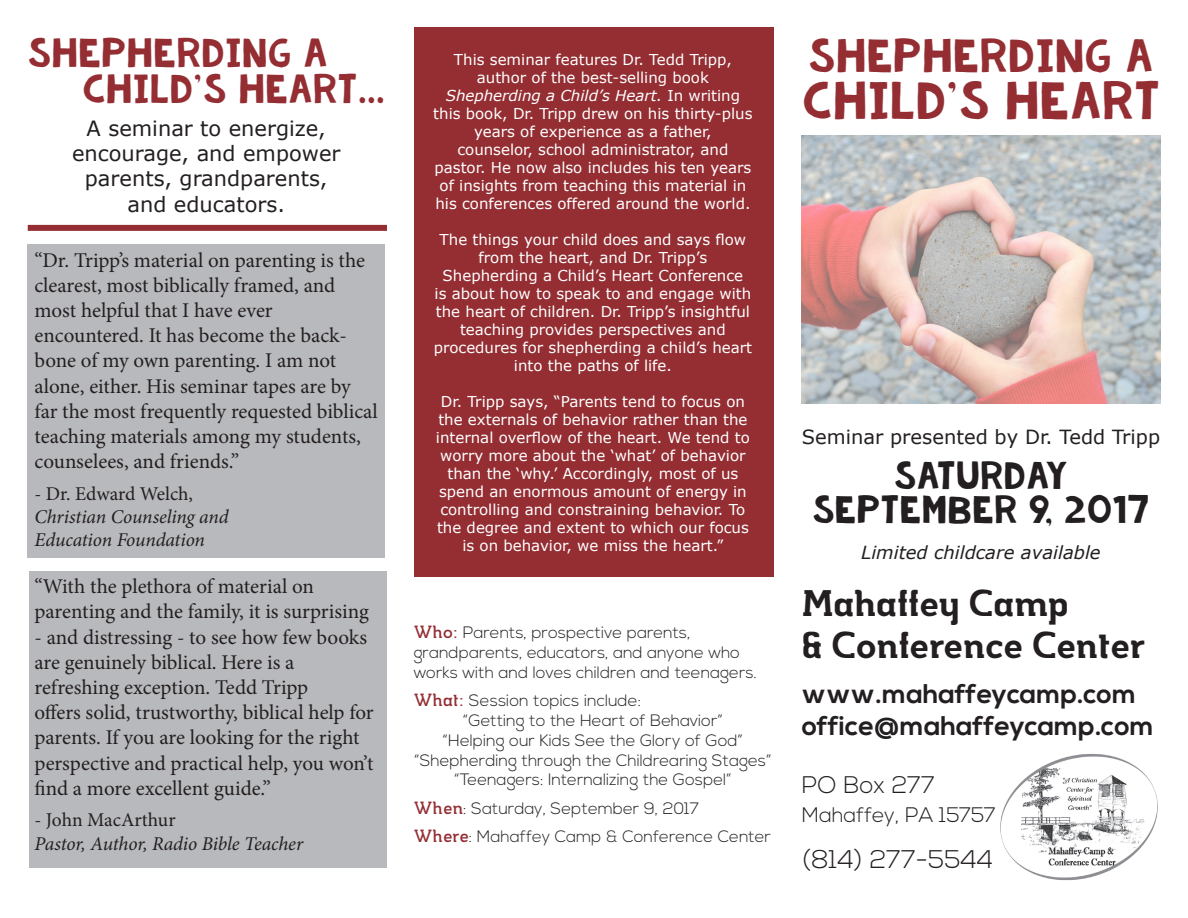
<style>
.page{position:relative;width:1188px;height:918px;background:#fff}
.page>*{position:absolute;margin:0;border:0;box-sizing:border-box;transform-origin:0 0}
.t1{font:39px "KG Summer Storm Rough";color:#942e33}
.t2{font:700 34.5px "Musket";color:#231f20}
.t3{font:34.5px "KG Summer Storm Rough";color:#942e33}
.t4{font:30px "KG Summer Storm Rough";color:#942e33}
.t5{font:28.5px "KG Summer Storm Rough";color:#231f20}
.t6{font:700 27px "Nexa";color:#231f20}
.t7{font:300 25.5px "Nexa";color:#231f20}
.t8{font:300 24px "Nexa";color:#231f20}
.t9{font:21px/25.2px "Minion Pro";letter-spacing:-.005em;color:#231f20}
.t10{font:21px "Verdana";color:#231f20}
.t11{font:300 21px "Nexa";color:#231f20}
.t12{font:italic 19.5px "Minion Pro";letter-spacing:-.01em;color:#231f20}
.t13{font:19.5px "Verdana";color:#231f20}
.t14{font:19.5px "Minion Pro";letter-spacing:-.005em;color:#231f20}
.t15{font:italic 18px "Verdana";color:#231f20}
.t16{font:300 16.5px/19.8px "Nexa";color:#231f20}
.t17{font:15px/18px "Verdana";color:#fff;text-align:center}
.s1{font-style:italic}
.s2{font-family:"Musket";font-weight:400;color:#942e33}
</style>
<div class="page">
<img style="left:801px;top:135px;width:360px;height:269px">
<img style="left:1000px;top:754px;width:158px;height:127px">
<div style="left:414px;top:27px;width:360px;height:550px;background:#942e33"></div>
<div style="left:28px;top:225px;width:359px;height:6px;background:#942e33"></div>
<div style="left:27px;top:244px;width:358px;height:313px;background:#b8b9bc"></div>
<div style="left:29px;top:571px;width:358px;height:296px;background:#b8b9bc"></div>
<p class="t4" style="left:28px;top:39px;width:301px">SHEPHERDING A</p>
<p class="t4" style="left:82px;top:75px;width:304px">CHILD’S HEART...</p>
<p class="t10" style="left:87px;top:114px;width:241px">A seminar to energize,</p>
<p class="t10" style="left:72px;top:139px;width:270px">encourage, and empower</p>
<p class="t10" style="left:85px;top:164px;width:244px">parents, grandparents,</p>
<p class="t10" style="left:128px;top:190px;width:159px">and educators.</p>
<p class="t9" style="left:34px;top:247px;width:332px">“Dr. Tripp’s material on parenting is the clearest, most biblically framed, and most helpful that I have ever</p>
<p class="t9" style="left:34px;top:323px;width:345px">encountered. It has become the back&shy;bone of my own parenting. I am not alone, either. His seminar tapes are by far the most frequently requested biblical teaching materials among my students, counselees, and friends.”</p>
<p class="t14" style="left:34px;top:480px;width:160px">- Dr. Edward Welch,</p>
<p class="t12" style="left:34px;top:504px;width:196px">Christian Counseling and</p>
<p class="t12" style="left:34px;top:527px;width:172px">Education Foundation</p>
<p class="t9" style="left:34px;top:574px;width:281px">“With the plethora of material on</p>
<p class="t9" style="left:34px;top:599px;width:336px">parenting and the family, it is surprising</p>
<p class="t9" style="left:34px;top:624px;width:334px">- and distressing - to see how few books are genuinely biblical. Here is a</p>
<p class="t9" style="left:34px;top:675px;width:275px">refreshing exception. Tedd Tripp</p>
<p class="t9" style="left:34px;top:700px;width:341px">offers solid, trustworthy, biblical help for parents. If you are looking for the right perspective and practical help, you won’t find a more excellent guide.”</p>
<p class="t14" style="left:34px;top:807px;width:143px">- John MacArthur</p>
<p class="t12" style="left:34px;top:830px;width:270px">Pastor, Author, Radio Bible Teacher</p>
<p class="t17" style="left:454px;top:51px;width:279px">This seminar features Dr. Tedd Tripp,</p>
<p class="t17" style="left:477px;top:69px;width:234px">author of the best-selling book</p>
<p class="t17" style="left:433px;top:87px;width:321px"><span class="s1">Shepherding a Child’s Heart.</span> In writing this book, Dr. Tripp drew on his thirty-plus years of experience as a father,</p>
<p class="t17" style="left:457px;top:141px;width:273px">counselor, school administrator, and</p>
<p class="t17" style="left:435px;top:159px;width:318px;text-align:left">pastor. He now also includes his ten years of insights from teaching this material in his conferences offered around the world.</p>
<p class="t17" style="left:440px;top:231px;width:308px">The things your child does and says flow from the heart, and Dr. Tripp’s</p>
<p class="t17" style="left:435px;top:267px;width:318px">Shepherding a Child’s Heart Conference<br>is about how to speak to and engage with the heart of children. Dr. Tripp’s insightful teaching provides perspectives and</p>
<p class="t17" style="left:434px;top:339px;width:320px">procedures for shepherding a child’s heart into the paths of life.</p>
<p class="t17" style="left:436px;top:393px;width:315px">Dr. Tripp says, “Parents tend to focus on the externals of behavior rather than the internal overflow of the heart. We tend to worry more about the ‘what’ of behavior than the ‘why.’ Accordingly, most of us spend an enormous amount of energy in controlling and constraining behavior. To the degree and extent to which our focus is on behavior, we miss the heart.”</p>
<p class="t16" style="left:414px;top:623px;width:278px"><span class="s2">Who:</span> Parents, prospective parents,</p>
<p class="t16" style="left:414px;top:643px;width:345px">grandparents, educators, and anyone who works with and loves children and teenagers.</p>
<p class="t16" style="left:414px;top:691px;width:229px"><span class="s2">What:</span> Session topics include:</p>
<p class="t16" style="left:463px;top:711px;width:262px">“Getting to the Heart of Behavior”</p>
<p class="t16" style="left:443px;top:731px;width:302px">“Helping our Kids See the Glory of God”</p>
<p class="t16" style="left:414px;top:751px;width:359px">“Shepherding through the Childrearing Stages”</p>
<p class="t16" style="left:454px;top:771px;width:279px">“Teenagers: Internalizing the Gospel”</p>
<p class="t16" style="left:414px;top:799px;width:287px"><span class="s2">When</span>: Saturday, September 9, 2017</p>
<p class="t16" style="left:414px;top:828px;width:359px"><span class="s2">Where</span>: Mahaffey Camp &amp; Conference Center</p>
<p class="t3" style="left:809px;top:40px;width:346px">SHEPHERDING A</p>
<p class="t1" style="left:802px;top:83px;width:360px">CHILD’S HEART</p>
<p class="t13" style="left:802px;top:424px;width:360px">Seminar presented by Dr. Tedd Tripp</p>
<p class="t5" style="left:894px;top:463px;width:175px">SATURDAY</p>
<p class="t5" style="left:812px;top:497px;width:339px">SEPTEMBER 9, 2017</p>
<p class="t15" style="left:861px;top:540px;width:241px">Limited childcare available</p>
<p class="t2" style="left:802px;top:582px;width:268px">Mahaffey Camp</p>
<p class="t2" style="left:802px;top:624px;width:346px">&amp; Conference Center</p>
<p class="t6" style="left:802px;top:678px;width:336px">www.mahaffeycamp.com</p>
<p class="t6" style="left:802px;top:710px;width:354px">office@mahaffeycamp.com</p>
<p class="t8" style="left:802px;top:771px;width:135px">PO Box 277</p>
<p class="t11" style="left:802px;top:802px;width:196px">Mahaffey, PA 15757</p>
<p class="t7" style="left:802px;top:845px;width:193px">(814) 277-5544</p>
</div>
